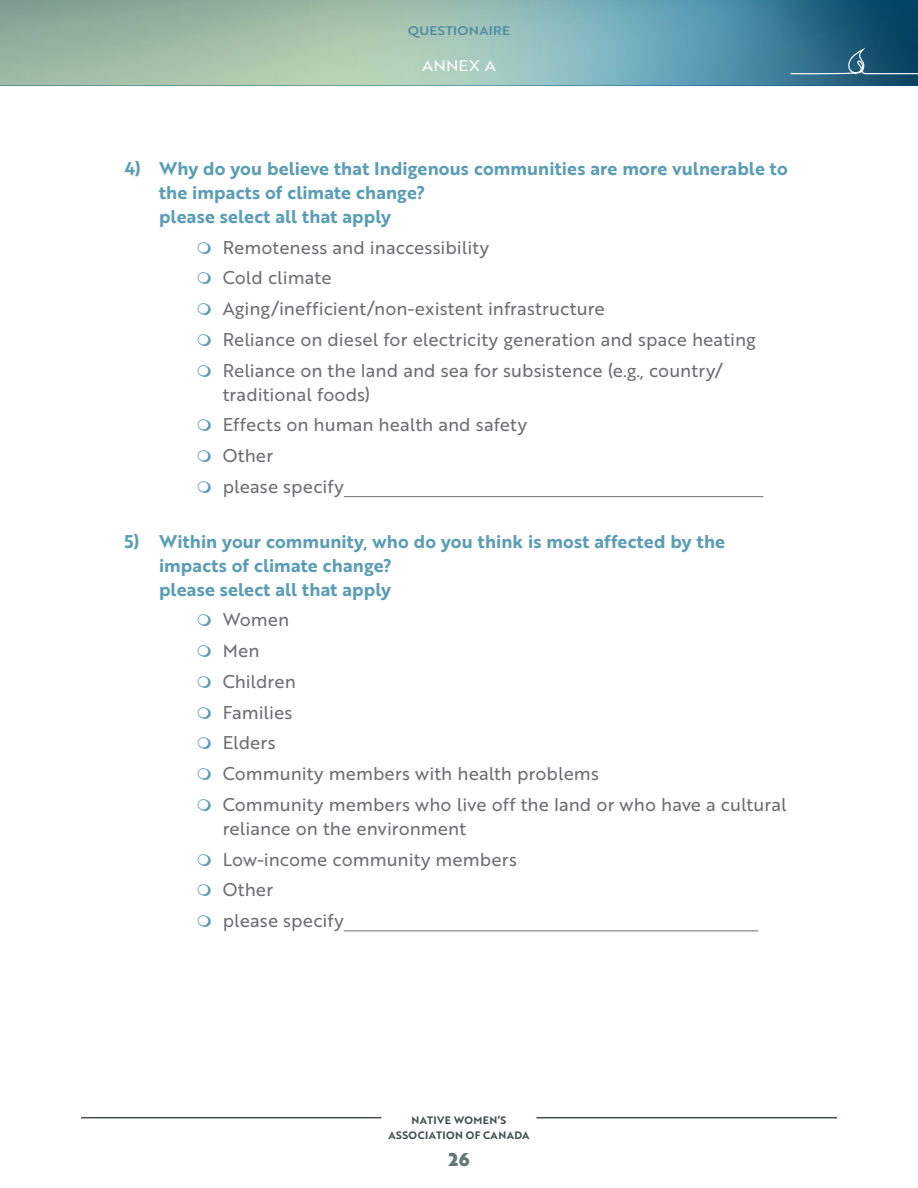
<style>
.page{position:relative;width:918px;height:1188px;background:#fff}
.page>*{position:absolute;margin:0;border:0;box-sizing:border-box;transform-origin:0 0}
.t1{font:18px/30.8px "Brother 1816 Regular";letter-spacing:.005em;color:#6d6e71}
.t2{font:18px/24px "Brother 1816 Bold";letter-spacing:.01em;color:#5a9db5}
.t3{font:18px "Brother 1816 Black";color:#627876}
.t4{font:14.85px "Brother 1816 Regular";letter-spacing:.01em;color:#fff;scale:1.11 1}
.t5{font:12.15px "Brother 1816 Medium";letter-spacing:.02em;color:#4d8aa5;scale:1.11 1}
.t6{font:10.5px/15px "Brother 1816 Bold";letter-spacing:.04em;color:#414f4e;text-align:center}
</style>
<div class="page">
<img style="left:0;top:0;width:918px;height:86px">
<hr style="left:537px;top:1117px;width:300px;height:1px;background:#414f4e">
<hr style="left:81px;top:1117px;width:300px;height:1px;background:#414f4e">
<svg style="left:791px;top:48px;width:127px;height:26px"></svg>
<hr style="left:344px;top:496px;width:419px;height:1px;background:#6d6e71">
<hr style="left:344px;top:931px;width:414px;height:1px;background:#6d6e71">
<p class="t5" style="left:408px;top:21px;width:93px">QUESTIONAIRE</p>
<p class="t4" style="left:422px;top:55px;width:68px">ANNEX A</p>
<p class="t2" style="left:159px;top:156px;width:630px;text-indent:-35px">4) Why do you believe that Indigenous communities are more vulnerable to the impacts of climate change?<br>please select all that apply</p>
<p class="t1" style="left:223px;top:231px;width:535px">Remoteness and inaccessibility<br>Cold climate<br>Aging/inefficient/non-existent infrastructure<br>Reliance on diesel for electricity generation and space heating Reliance on the land and sea for subsistence (e.g., country/</p>
<p class="t1" style="left:223px;top:378px;width:306px">traditional foods)<br>Effects on human health and safety<br>Other<br>please specify</p>
<p class="t2" style="left:159px;top:529px;width:568px;text-indent:-35px">5) Within your community, who do you think is most affected by the impacts of climate change?<br>please select all that apply</p>
<p class="t1" style="left:223px;top:604px;width:565px">Women<br>Men<br>Children<br>Families<br>Elders<br>Community members with health problems<br>Community members who live off the land or who have a cultural</p>
<p class="t1" style="left:223px;top:812px;width:296px">reliance on the environment<br>Low-income community members<br>Other<br>please specify</p>
<p class="t6" style="left:388px;top:1112px;width:143px">NATIVE WOMEN’S<br>ASSOCIATION OF CANADA</p>
<p class="t3" style="left:448px;top:1146px;width:23px">26</p>
</div>
